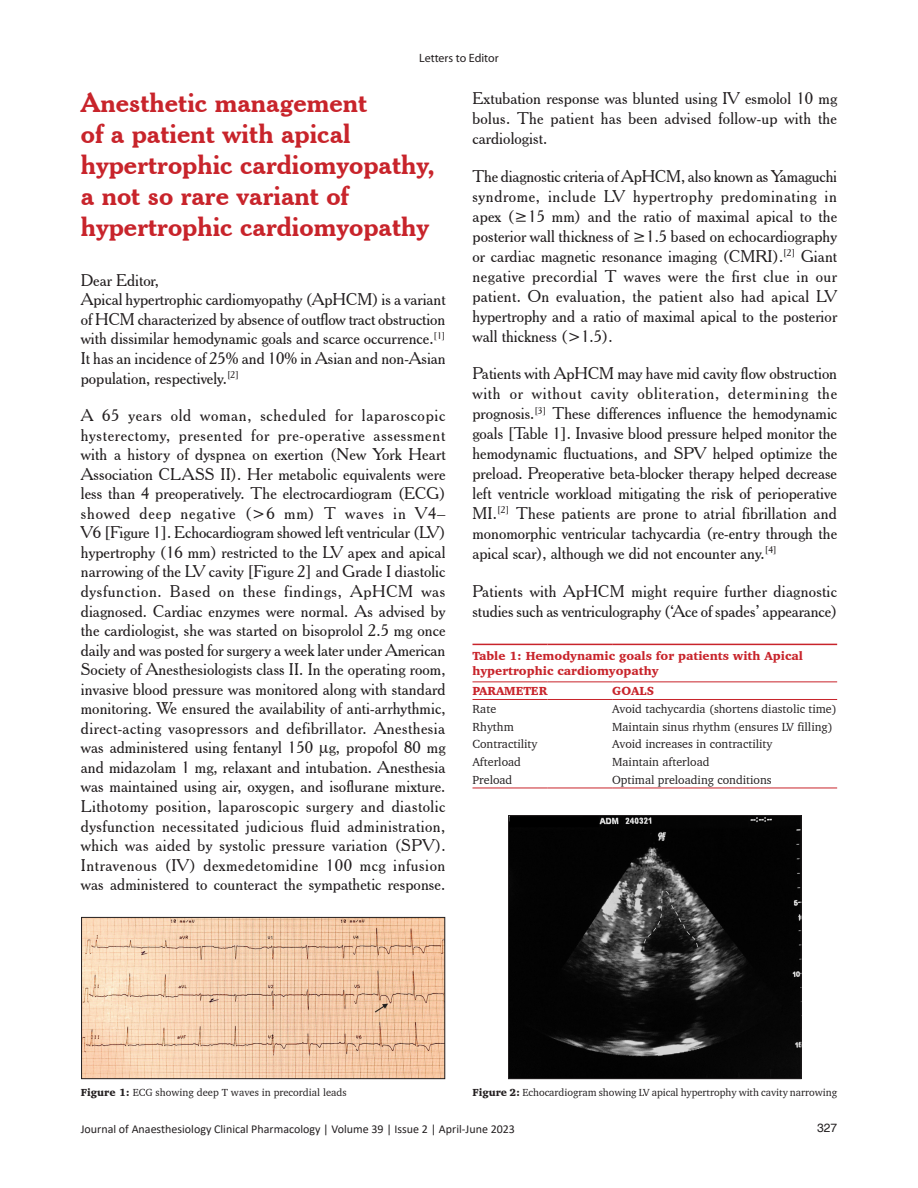
<style>
.page{position:relative;width:918px;height:1188px;background:#fff}
.page>*{position:absolute;margin:0;border:0;box-sizing:border-box;transform-origin:0 0}
.AT{font:700 27px/30.8px "Cheltenham BT";color:#c8242b}
.TX{font:16.5px/19.5px "Cheltenham BT";letter-spacing:.005em;color:#231f20;text-align:justify}
.TB{font:12px "Charter BT";color:#231f20}
.t1{font:12px "Calibri";color:#231f20}
.TT{font:900 12px/15.6px "Charter BT";color:#c8242b}
.TBL{font:12px "Charter BT";color:#231f20}
.t2{font:12px "Myriad";color:#231f20}
.TCH{font:900 12px "Charter BT";letter-spacing:-.01em;color:#c8242b}
.t3{font:12px "Helvetica";color:#231f20}
.FGC{font:10.5px "Charter BT";letter-spacing:-.005em;color:#231f20}
.s1{font-weight:900}
</style>
<div class="page">
<img style="left:83px;top:919px;width:360px;height:158px">
<div style="left:81px;top:917px;width:364px;height:162px;border:1px solid #231f20"></div>
<img style="left:510px;top:817px;width:289px;height:260px">
<div style="left:508px;top:815px;width:293px;height:264px;border:1px solid #231f20"></div>
<hr style="left:472px;top:788px;width:76px;height:1px;background:#c8242b">
<hr style="left:548px;top:788px;width:64px;height:1px;background:#c8242b">
<hr style="left:612px;top:788px;width:225px;height:1px;background:#c8242b">
<hr style="left:472px;top:699px;width:76px;height:1px;background:#c8242b">
<hr style="left:548px;top:699px;width:64px;height:1px;background:#c8242b">
<hr style="left:612px;top:699px;width:225px;height:1px;background:#c8242b">
<hr style="left:472px;top:644px;width:76px;height:1px;background:#c8242b">
<hr style="left:548px;top:644px;width:64px;height:1px;background:#c8242b">
<hr style="left:612px;top:644px;width:225px;height:1px;background:#c8242b">
<hr style="left:472px;top:682px;width:76px;height:1px;background:#c8242b">
<hr style="left:548px;top:682px;width:64px;height:1px;background:#c8242b">
<hr style="left:612px;top:682px;width:225px;height:1px;background:#c8242b">
<p class="t2" style="left:419px;top:52px;width:81px">Letters to Editor</p>
<p class="AT" style="left:81px;top:87px;width:356px">Anesthetic management<br>of a patient with apical hypertrophic cardiomyopathy, a not so rare variant of hypertrophic cardiomyopathy</p>
<p class="TX" style="left:81px;top:270px;width:80px">Dear Editor,</p>
<p class="TX" style="left:81px;top:290px;width:366px">Apical hypertrophic cardiomyopathy (ApHCM) is a variant of HCM characterized by absence of outflow tract obstruction with dissimilar hemodynamic goals and scarce occurrence.<sup>[1] </sup>It has an incidence of 25% and 10% in Asian and non‑Asian population, respectively.<sup>[2]</sup></p>
<p class="TX" style="left:81px;top:405px;width:366px">A 65 years old woman, scheduled for laparoscopic hysterectomy, presented for pre‑operative assessment with a history of dyspnea on exertion (New York Heart Association CLASS II). Her metabolic equivalents were less than 4 preoperatively. The electrocardiogram (ECG) showed deep negative (&gt;6 mm) T waves in V4– V6 [Figure 1]. Echocardiogram showed left ventricular (LV) hypertrophy (16 mm) restricted to the LV apex and apical narrowing of the LV cavity [Figure 2] and Grade I diastolic dysfunction. Based on these findings, ApHCM was diagnosed. Cardiac enzymes were normal. As advised by the cardiologist, she was started on bisoprolol 2.5 mg once daily and was posted for surgery a week later under American Society of Anesthesiologists class II. In the operating room, invasive blood pressure was monitored along with standard monitoring. We ensured the availability of anti‑arrhythmic, direct‑acting vasopressors and defibrillator. Anesthesia was administered using fentanyl 150 g, propofol 80 mg and midazolam 1 mg, relaxant and intubation. Anesthesia was maintained using air, oxygen, and isoflurane mixture.<br>Lithotomy position, laparoscopic surgery and diastolic dysfunction necessitated judicious fluid administration, which was aided by systolic pressure variation (SPV).<br>Intravenous (IV) dexmedetomidine 100 mcg infusion was administered to counteract the sympathetic response.</p>
<p class="TX" style="left:472px;top:88px;width:366px;line-height:20px">Extubation response was blunted using IV esmolol 10 mg bolus. The patient has been advised follow‑up with the cardiologist.</p>
<p class="TX" style="left:472px;top:166px;width:366px;line-height:20px">The diagnostic criteria of ApHCM, also known as Yamaguchi syndrome, include LV hypertrophy predominating in apex (≥15 mm) and the ratio of maximal apical to the posterior wall thickness of ≥1.5 based on echocardiography or cardiac magnetic resonance imaging (CMRI).<sup>[2]</sup> Giant negative precordial T waves were the first clue in our patient. On evaluation, the patient also had apical LV hypertrophy and a ratio of maximal apical to the posterior wall thickness (&gt;1.5).</p>
<p class="TX" style="left:472px;top:364px;width:366px;line-height:20px">Patients with ApHCM may have mid cavity flow obstruction with or without cavity obliteration, determining the prognosis.<sup>[3]</sup> These differences influence the hemodynamic goals [Table 1]. Invasive blood pressure helped monitor the hemodynamic fluctuations, and SPV helped optimize the preload. Preoperative beta‑blocker therapy helped decrease left ventricle workload mitigating the risk of perioperative MI.<sup>[2]</sup> These patients are prone to atrial fibrillation and monomorphic ventricular tachycardia (re‑entry through the apical scar), although we did not encounter any.<sup>[4]</sup></p>
<p class="TX" style="left:472px;top:581px;width:366px;line-height:20px">Patients with ApHCM might require further diagnostic studies such as ventriculography (‘Ace of spades’ appearance)</p>
<p class="TT" style="left:472px;top:648px;width:332px">Table 1: Hemodynamic goals for patients with Apical hypertrophic cardiomyopathy</p>
<p class="TCH" style="left:472px;top:684px;width:77px">PARAMETER</p>
<p class="TCH" style="left:612px;top:684px;width:43px">GOALS</p>
<p class="TB" style="left:472px;top:702px;width:25px">Rate</p>
<p class="TB" style="left:612px;top:702px;width:226px">Avoid tachycardia (shortens diastolic time)</p>
<p class="TB" style="left:472px;top:719px;width:43px">Rhythm</p>
<p class="TB" style="left:612px;top:719px;width:222px">Maintain sinus rhythm (ensures LV filling)</p>
<p class="TB" style="left:472px;top:737px;width:66px">Contractility</p>
<p class="TB" style="left:612px;top:737px;width:162px">Avoid increases in contractility</p>
<p class="TB" style="left:472px;top:755px;width:50px">Afterload</p>
<p class="TB" style="left:612px;top:755px;width:99px">Maintain afterload</p>
<p class="TBL" style="left:472px;top:772px;width:41px">Preload</p>
<p class="TBL" style="left:612px;top:772px;width:161px">Optimal preloading conditions</p>
<p class="FGC" style="left:81px;top:1086px;width:267px"><span class="s1">Figure 1:</span> ECG showing deep T waves in precordial leads</p>
<p class="FGC" style="left:472px;top:1086px;width:366px"><span class="s1">Figure 2:</span> Echocardiogram showing LV apical hypertrophy with cavity narrowing</p>
<p class="t1" style="left:81px;top:1120px;width:436px">Journal of Anaesthesiology Clinical Pharmacology | Volume 39 | Issue 2 | April‑June 2023</p>
<p class="t3" style="left:817px;top:1121px;width:22px">327</p>
</div>
